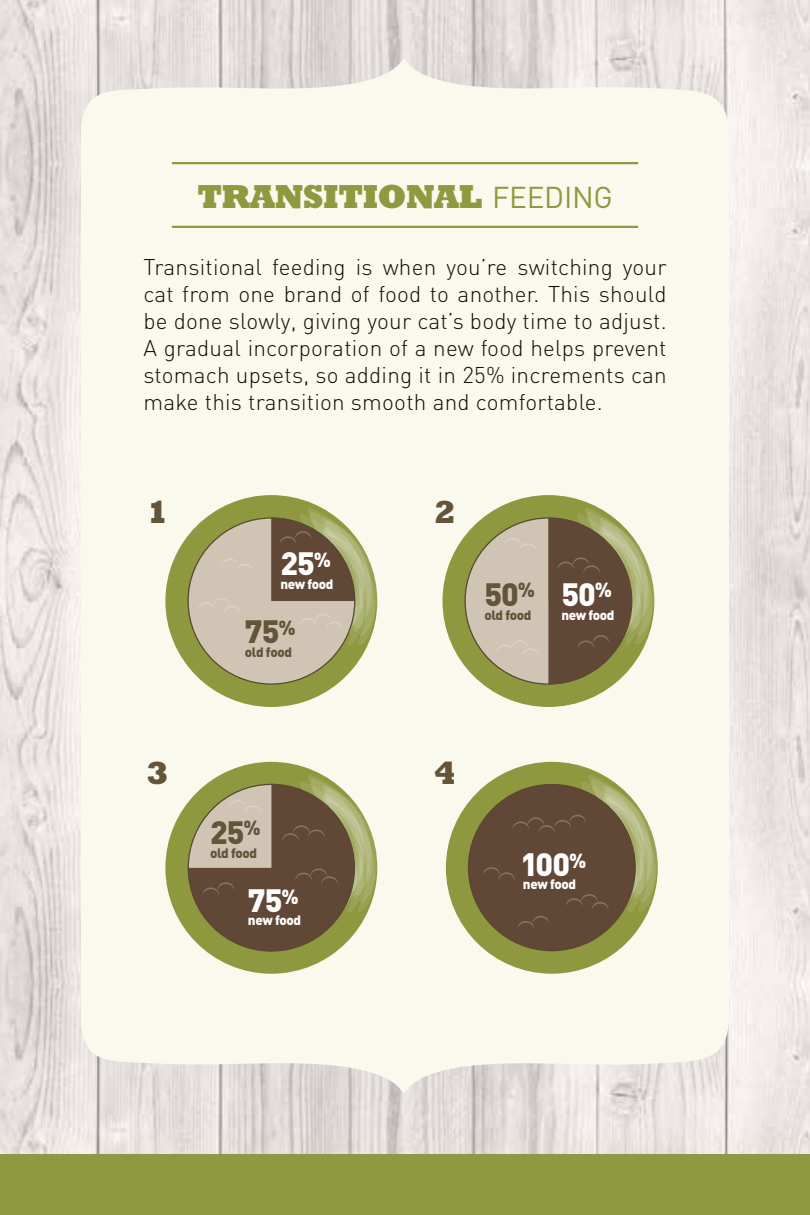
<style>
.page{position:relative;width:810px;height:1215px;background:#fff}
.page>*{position:absolute;margin:0;border:0;box-sizing:border-box;transform-origin:0 0}
.t1{font:800 33.75px "Rockwell Std";letter-spacing:-.02em;color:#8f993f}
.t2{font:800 32.4px "Rockwell Std";color:#64543a}
.t3{font:900 31.95px "DIN";letter-spacing:-.03em;color:#fff}
.t4{font:900 31.95px "DIN";color:#64543a}
.t5{font:300 22.5px/27px "DIN";letter-spacing:.01em;color:#140e03;text-align:justify}
.t6{font:900 13.5px "DIN";letter-spacing:-.03em;color:#fff}
.t7{font:900 13.5px "DIN";letter-spacing:-.03em;color:#64543a}
.s1{font-family:"DIN";font-weight:400;font-size:29.7px}
</style>
<div class="page">
<img style="left:0;top:0;width:810px;height:1154px">
<svg style="left:81px;top:59px;width:648px;height:373px;background:#f8f6eb"></svg>
<div style="left:81px;top:432px;width:648px;height:660px;background:#faf9ed"></div>
<hr style="left:172px;top:226px;width:466px;height:2px;background:#8f993f">
<hr style="left:172px;top:162px;width:466px;height:2px;background:#8f993f">
<div style="left:446px;top:762px;width:212px;height:212px;background:#8e983f;border-radius:50%"></div>
<div style="left:468px;top:785px;width:167px;height:166px;background:#614736;border-radius:50%"></div>
<div style="left:165px;top:495px;width:212px;height:212px;background:#8e983f;border-radius:50%"></div>
<div style="left:442px;top:495px;width:212px;height:212px;background:#8e983f;border-radius:50%"></div>
<div style="left:165px;top:762px;width:212px;height:212px;background:#8e983f;border-radius:50%"></div>
<svg style="left:188px;top:508px;width:189px;height:176px"></svg>
<svg style="left:188px;top:774px;width:189px;height:177px"></svg>
<svg style="left:483px;top:774px;width:175px;height:155px"></svg>
<svg style="left:465px;top:508px;width:189px;height:176px"></svg>
<div style="left:0;top:1154px;width:810px;height:61px;background:#8f993f"></div>
<h1 class="t1" style="left:197px;top:177px;width:417px">TRANSITIONAL <span class="s1">FEEDING</span></h1>
<p class="t5" style="left:143px;top:256px;width:525px">Transitional feeding is when you’re switching your cat from one brand of food to another. This should be done slowly, giving your cat’s body time to adjust.<br>A gradual incorporation of a new food helps prevent stomach upsets, so adding it in 25% increments can make this transition smooth and comfortable.</p>
<h2 class="t2" style="left:147px;top:493px;width:24px">1</h2>
<h2 class="t2" style="left:434px;top:493px;width:24px">2</h2>
<h3 class="t3" style="left:280px;top:545px;width:52px">25<sup>%</sup></h3>
<p class="t6" style="left:280px;top:577px;width:55px">new food</p>
<h3 class="t3" style="left:561px;top:576px;width:52px">50<sup>%</sup></h3>
<p class="t6" style="left:561px;top:607px;width:55px">new food</p>
<h3 class="t4" style="left:484px;top:576px;width:52px">50<sup>%</sup></h3>
<p class="t7" style="left:484px;top:607px;width:49px">old food</p>
<h3 class="t4" style="left:245px;top:613px;width:52px">75<sup>%</sup></h3>
<p class="t7" style="left:245px;top:645px;width:49px">old food</p>
<h2 class="t2" style="left:147px;top:754px;width:24px">3</h2>
<h2 class="t2" style="left:434px;top:754px;width:24px">4</h2>
<h3 class="t4" style="left:210px;top:814px;width:52px">25<sup>%</sup></h3>
<p class="t7" style="left:210px;top:846px;width:49px">old food</p>
<h3 class="t3" style="left:248px;top:883px;width:52px">75<sup>%</sup></h3>
<p class="t6" style="left:248px;top:913px;width:55px">new food</p>
<h3 class="t3" style="left:520px;top:846px;width:68px">100<sup>%</sup></h3>
<p class="t6" style="left:523px;top:876px;width:55px">new food</p>
</div>
